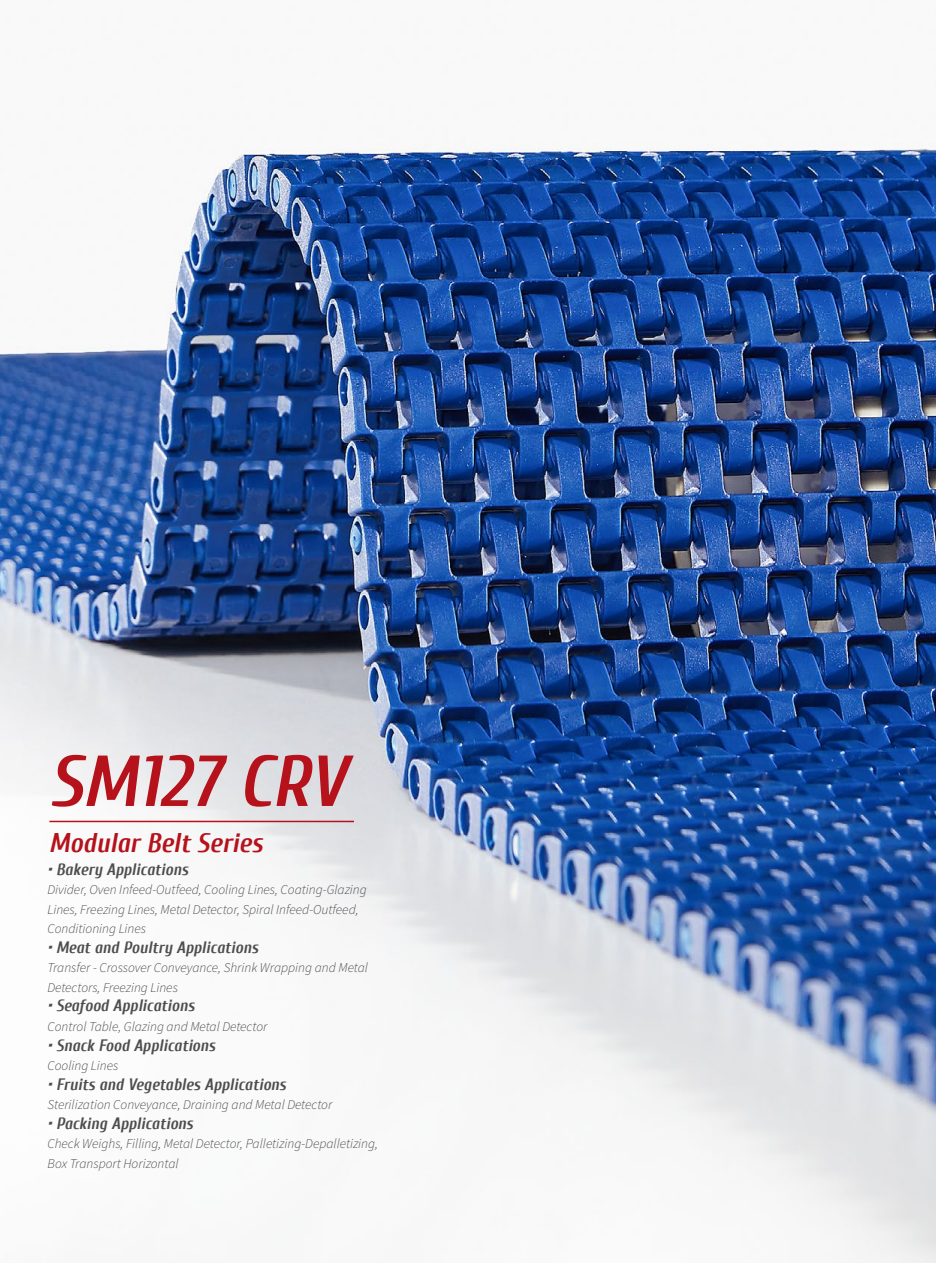
<style>
.page{position:relative;width:936px;height:1263px;background:#fff}
.page>*{position:absolute;margin:0;border:0;box-sizing:border-box;transform-origin:0 0}
.t1{font:italic 700 72px "Cuprum";color:#b5121b}
.t2{font:italic 700 27px "Cuprum";color:#b5121b}
.t3{font:italic 700 16.5px "Cuprum";color:#4d4d4f}
.t4{font:italic 300 13.5px/19.5px "Source Sans Pro";color:#4d4d4f}
</style>
<div class="page">
<img style="left:0;top:142px;width:935px;height:1121px">
<hr style="left:49px;top:821px;width:305px;height:1px;background:#b5121b">
<h1 class="t1" style="left:49px;top:741px;width:298px">SM127 CRV</h1>
<h2 class="t2" style="left:49px;top:828px;width:215px">Modular Belt Series</h2>
<p class="t3" style="left:47px;top:860px;width:142px">• Bakery Applications</p>
<p class="t4" style="left:47px;top:880px;width:321px">Divider, Oven Infeed-Outfeed, Cooling Lines, Coating-Glazing<br>Lines, Freezing Lines, Metal Detector, Spiral Infeed-Outfeed,<br>Conditioning Lines</p>
<p class="t3" style="left:47px;top:938px;width:212px">• Meat and Poultry Applications</p>
<p class="t4" style="left:47px;top:958px;width:322px">Transfer - Crossover Conveyance, Shrink Wrapping and Metal<br>Detectors, Freezing Lines</p>
<p class="t3" style="left:47px;top:997px;width:149px">• Seafood Applications</p>
<p class="t4" style="left:47px;top:1017px;width:221px">Control Table, Glazing and Metal Detector</p>
<p class="t3" style="left:47px;top:1036px;width:169px">• Snack Food Applications</p>
<p class="t4" style="left:47px;top:1056px;width:72px">Cooling Lines</p>
<p class="t3" style="left:47px;top:1075px;width:240px">• Fruits and Vegetables Applications</p>
<p class="t4" style="left:47px;top:1095px;width:286px">Sterilization Conveyance, Draining and Metal Detector</p>
<p class="t3" style="left:47px;top:1114px;width:147px">• Packing Applications</p>
<p class="t4" style="left:47px;top:1134px;width:332px">Check Weighs, Filling, Metal Detector, Palletizing-Depalletizing,<br>Box Transport Horizontal</p>
</div>
